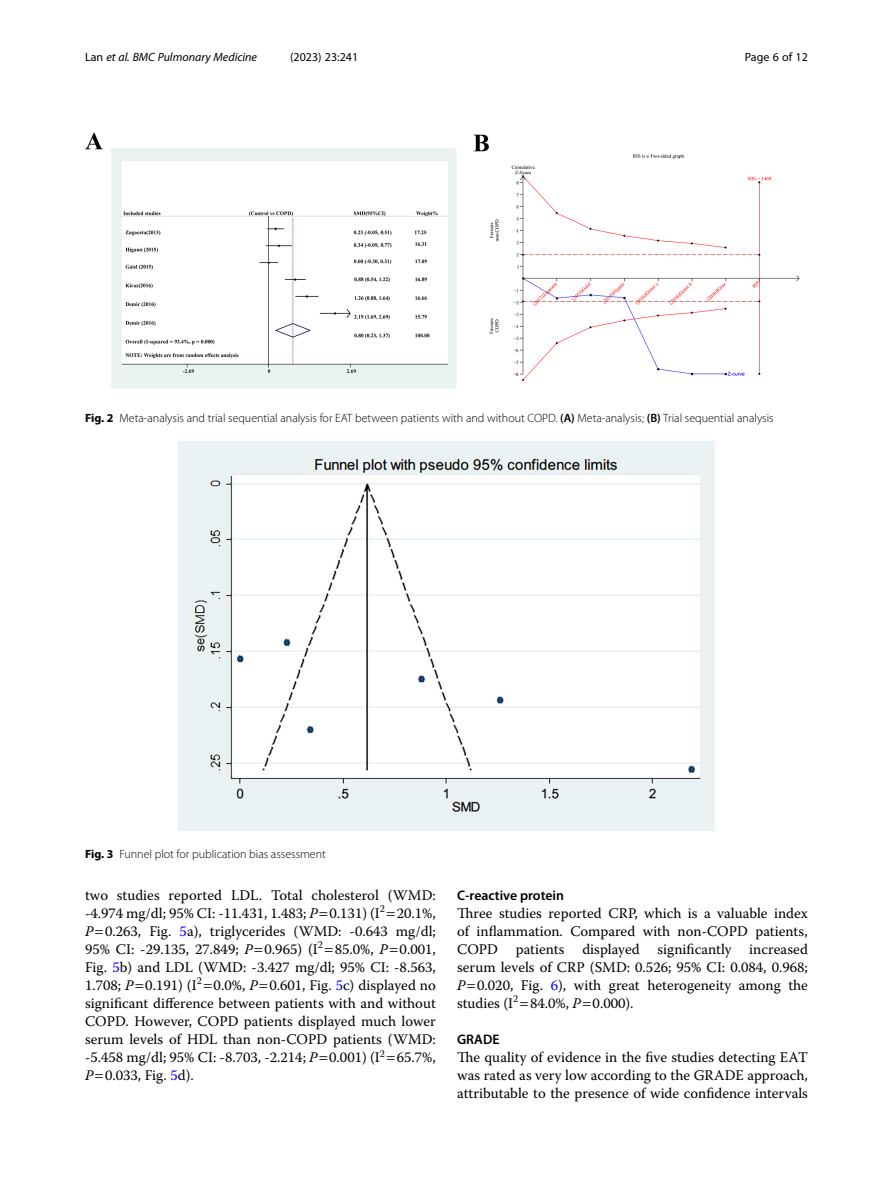
<style>
.page{position:relative;width:893px;height:1191px;background:#fff}
.page>*{position:absolute;margin:0;border:0;box-sizing:border-box;transform-origin:0 0}
.Body_Text{font:14.7px/18px "Warnock Pro";color:#000;text-align:justify}
.Head_2{font:600 13.8px "Myriad Pro";color:#000}
.Figure_Caption{font:300 12px "Myriad Pro";color:#000}
.t1{font:italic 12px "Myriad Pro";color:#000}
.t2{font:12px "Myriad Pro";color:#000}
.s1{font-style:normal}
.s2{font-weight:700}
.s3{font-weight:600}
.s4{font-style:italic}
.s5{color:#00f}
</style>
<div class="page">
<img style="left:179px;top:441px;width:535px;height:390px">
<img style="left:85px;top:132px;width:715px;height:257px">
<p class="t1" style="left:85px;top:50px;width:174px"><span class="s1">Lan</span> et al. BMC Pulmonary Medicine</p>
<p class="t2" style="left:290px;top:50px;width:70px">(2023) 23:241</p>
<p class="t2" style="left:745px;top:50px;width:65px">Page 6 of 12</p>
<p class="Figure_Caption" style="left:85px;top:411px;width:690px"><span class="s2">Fig. 2</span> Meta-analysis and trial sequential analysis for EAT between patients with and without COPD. <span class="s3">(A)</span> Meta-analysis; <span class="s3">(B)</span> Trial sequential analysis</p>
<p class="Figure_Caption" style="left:85px;top:847px;width:242px"><span class="s2">Fig. 3</span> Funnel plot for publication bias assessment</p>
<p class="Body_Text" style="left:85px;top:886px;width:352px">two studies reported LDL. Total cholesterol (WMD: -4.974 mg/dl; 95% CI: -11.431, 1.483; <span class="s4">P</span> 0.131) (I<sup>2</sup> 20.1%, <span class="s4">P</span> 0.263, Fig. <span class="s5">5</span>a), triglycerides (WMD: -0.643 mg/dl; 95% CI: -29.135, 27.849; <span class="s4">P</span> 0.965) (I<sup>2</sup> 85.0%, <span class="s4">P</span> 0.001, Fig. <span class="s5">5</span>b) and LDL (WMD: -3.427 mg/dl; 95% CI: -8.563, 1.708; <span class="s4">P</span> 0.191) (I<sup>2</sup> 0.0%, <span class="s4">P</span> 0.601, Fig. <span class="s5">5</span>c) displayed no significant difference between patients with and without COPD. However, COPD patients displayed much lower serum levels of HDL than non-COPD patients (WMD: -5.458 mg/dl; 95% CI: -8.703, -2.214; <span class="s4">P</span> 0.001) (I<sup>2</sup> 65.7%, <span class="s4">P</span> 0.033, Fig. <span class="s5">5</span>d).</p>
<p class="Head_2" style="left:457px;top:887px;width:108px">C-reactive protein</p>
<p class="Body_Text" style="left:457px;top:904px;width:352px">Three studies reported CRP, which is a valuable index of inflammation. Compared with non-COPD patients, COPD patients displayed significantly increased serum levels of CRP (SMD: 0.526; 95% CI: 0.084, 0.968; <span class="s4">P</span> 0.020, Fig. <span class="s5">6</span>), with great heterogeneity among the studies (I<sup>2</sup> 84.0%, <span class="s4">P</span> 0.000).</p>
<p class="Head_2" style="left:457px;top:1031px;width:44px">GRADE</p>
<p class="Body_Text" style="left:457px;top:1048px;width:352px">The quality of evidence in the five studies detecting EAT was rated as very low according to the GRADE approach, attributable to the presence of wide confidence intervals</p>
</div>
